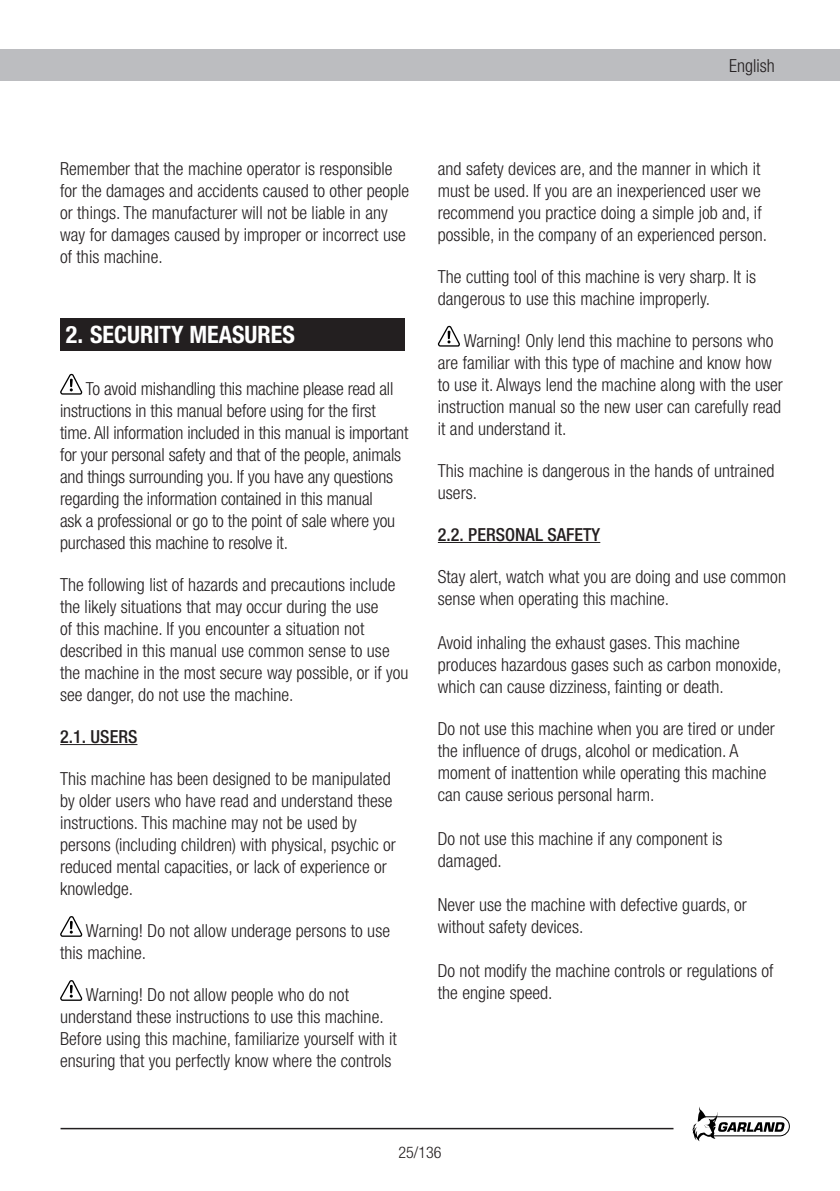
<style>
.page{position:relative;width:840px;height:1191px;background:#fff}
.page>*{position:absolute;margin:0;border:0;box-sizing:border-box;transform-origin:0 0}
.t1{font:700 condensed 24px "Helvetica Neue";color:#fff}
.t2{font:300 condensed 18px/22px "Helvetica Neue";color:#231f20}
.t3{font:500 condensed 18px "Helvetica Neue";color:#231f20}
.t4{font:300 condensed 16px "Helvetica Neue";color:#231f20}
</style>
<div class="page">
<div style="left:0;top:50px;width:839px;height:31px;background:#bcbdc0"></div>
<svg style="left:692px;top:1107px;width:97px;height:34px"></svg>
<hr style="left:60px;top:1127px;width:613px;height:2px;background:#231f20">
<hr style="left:60px;top:744px;width:77px;height:1px;background:#231f20">
<div style="left:60px;top:318px;width:344px;height:32px;background:#231f20"></div>
<svg style="left:60px;top:374px;width:23px;height:21px"></svg>
<svg style="left:60px;top:916px;width:23px;height:21px"></svg>
<svg style="left:60px;top:980px;width:23px;height:21px"></svg>
<hr style="left:437px;top:542px;width:163px;height:1px;background:#231f20">
<svg style="left:437px;top:326px;width:23px;height:21px"></svg>
<p class="t2" style="left:728px;top:55px;width:47px">English</p>
<p class="t2" style="left:60px;top:157px;width:350px">Remember that the machine operator is responsible for the damages and accidents caused to other people or things. The manufacturer will not be liable in any way for damages caused by improper or incorrect use of this machine.</p>
<h1 class="t1" style="left:66px;top:320px;width:230px">2. SECURITY MEASURES</h1>
<p class="t2" style="left:60px;top:377px;width:349px;text-indent:26px">To avoid mishandling this machine please read all instructions in this manual before using for the first time. All information included in this manual is important for your personal safety and that of the people, animals and things surrounding you. If you have any questions regarding the information contained in this manual<br>ask a professional or go to the point of sale where you purchased this machine to resolve it.</p>
<p class="t2" style="left:60px;top:573px;width:350px">The following list of hazards and precautions include the likely situations that may occur during the use<br>of this machine. If you encounter a situation not described in this manual use common sense to use the machine in the most secure way possible, or if you see danger, do not use the machine.</p>
<p class="t3" style="left:60px;top:725px;width:79px">2.1. USERS</p>
<p class="t2" style="left:60px;top:767px;width:337px">This machine has been designed to be manipulated by older users who have read and understand these instructions. This machine may not be used by persons (including children) with physical, psychic or reduced mental capacities, or lack of experience or knowledge.</p>
<p class="t2" style="left:60px;top:919px;width:331px;text-indent:26px">Warning! Do not allow underage persons to use this machine.</p>
<p class="t2" style="left:60px;top:983px;width:338px;text-indent:26px">Warning! Do not allow people who do not understand these instructions to use this machine.<br>Before using this machine, familiarize yourself with it ensuring that you perfectly know where the controls</p>
<p class="t2" style="left:437px;top:157px;width:330px">and safety devices are, and the manner in which it must be used. If you are an inexperienced user we recommend you practice doing a simple job and, if possible, in the company of an experienced person.</p>
<p class="t2" style="left:437px;top:265px;width:319px">The cutting tool of this machine is very sharp. It is dangerous to use this machine improperly.</p>
<p class="t2" style="left:437px;top:329px;width:346px;text-indent:26px">Warning! Only lend this machine to persons who are familiar with this type of machine and know how to use it. Always lend the machine along with the user instruction manual so the new user can carefully read it and understand it.</p>
<p class="t2" style="left:437px;top:459px;width:338px">This machine is dangerous in the hands of untrained users.</p>
<p class="t3" style="left:437px;top:523px;width:164px">2.2. PERSONAL SAFETY</p>
<p class="t2" style="left:437px;top:565px;width:349px">Stay alert, watch what you are doing and use common sense when operating this machine.</p>
<p class="t2" style="left:437px;top:631px;width:345px">Avoid inhaling the exhaust gases. This machine produces hazardous gases such as carbon monoxide, which can cause dizziness, fainting or death.</p>
<p class="t2" style="left:437px;top:717px;width:338px">Do not use this machine when you are tired or under the influence of drugs, alcohol or medication. A moment of inattention while operating this machine can cause serious personal harm.</p>
<p class="t2" style="left:437px;top:827px;width:286px">Do not use this machine if any component is damaged.</p>
<p class="t2" style="left:437px;top:893px;width:310px">Never use the machine with defective guards, or without safety devices.</p>
<p class="t2" style="left:437px;top:959px;width:337px">Do not modify the machine controls or regulations of the engine speed.</p>
<p class="t4" style="left:398px;top:1142px;width:45px">25/136</p>
</div>
